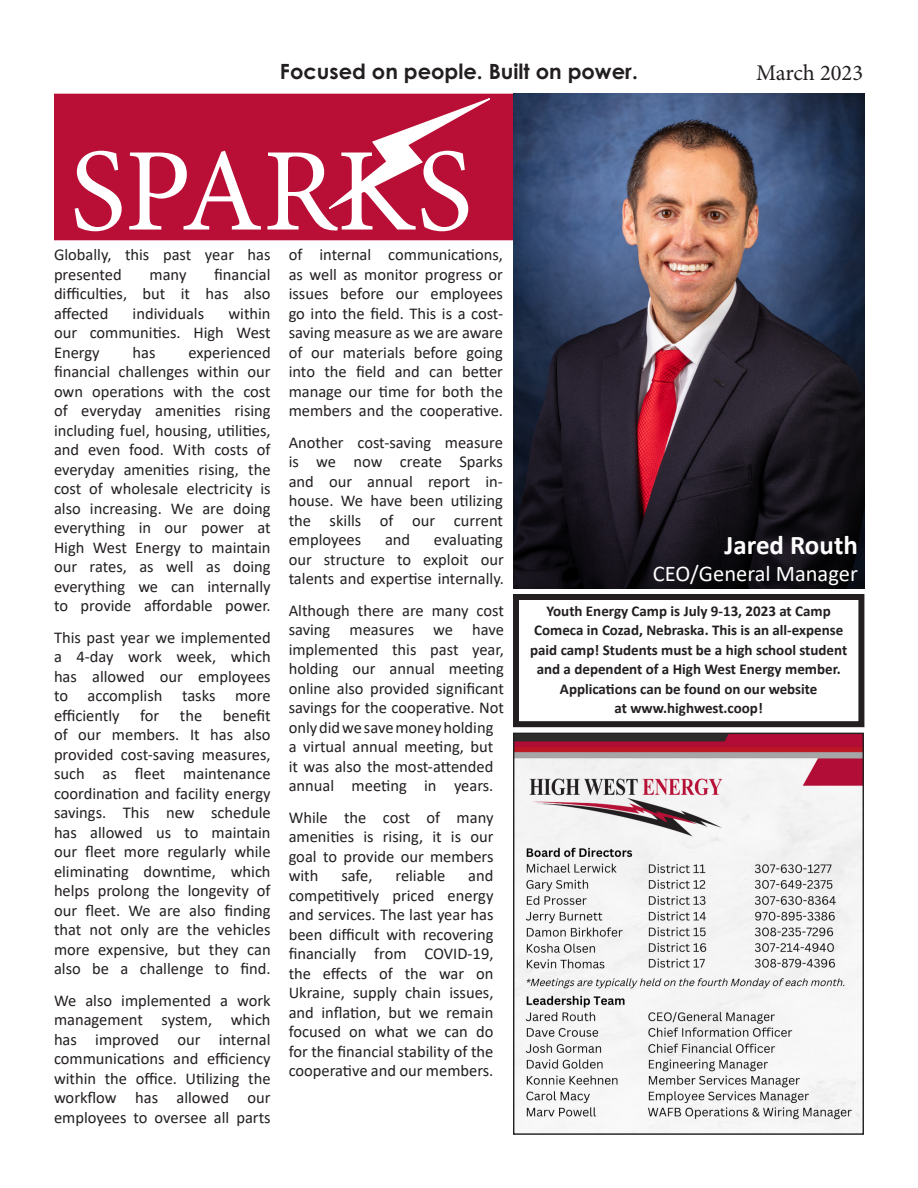
<style>
.page{position:relative;width:918px;height:1188px;background:#fff}
.page>*{position:absolute;margin:0;border:0;box-sizing:border-box;transform-origin:0 0}
.t1{font:118.5px "Minion Pro";color:#fff}
.t2{font:700 27px "Calibri";color:#fff}
.t3{font:22.5px "Calibri";color:#fff}
.t4{font:22.5px "Minion Pro";letter-spacing:-.005em;color:#231f20}
.t5{font:700 21px "Century Gothic Pro";color:#231f20}
.t6{font:16.5px/19.5px "Calibri";color:#231f20;text-align:justify}
.t7{font:700 15px/19.5px "Calibri";color:#231f20;text-align:center}
</style>
<div class="page">
<div style="left:54px;top:94px;width:810px;height:146px;background:#b90f36"></div>
<img style="left:513px;top:94px;width:351px;height:495px">
<svg style="left:327px;top:93px;width:180px;height:116px"></svg>
<img style="left:515px;top:735px;width:347px;height:398px">
<div style="left:513px;top:733px;width:351px;height:402px;border:1px solid #231f20"></div>
<div style="left:513px;top:594px;width:351px;height:133px;border:6px solid #231f20"></div>
<p class="t5" style="left:280px;top:58px;width:360px">Focused on people. Built on power.</p>
<p class="t1" style="left:70px;top:112px;width:404px">SPARKS</p>
<p class="t4" style="left:756px;top:58px;width:109px">March 2023</p>
<p class="t6" style="left:54px;top:245px;width:218px">Globally, this past year has presented</p>
<p class="t6" style="left:54px;top:264px;width:218px;text-indent:160px">financial difficulties, but it has also affected</p>
<p class="t6" style="left:150px;top:264px;width:38px">many</p>
<p class="t6" style="left:54px;top:303px;width:218px;text-indent:174px">within our communities. High West Energy</p>
<p class="t6" style="left:133px;top:303px;width:73px">individuals</p>
<p class="t6" style="left:133px;top:342px;width:25px">has</p>
<p class="t6" style="left:54px;top:342px;width:218px;text-indent:134px">experienced financial challenges within our own operations with the cost of everyday amenities rising including fuel, housing, utilities, and even food. With costs of everyday amenities rising, the cost of wholesale electricity is also increasing. We are doing everything in our power at High West Energy to maintain our rates, as well as doing everything we can internally to provide affordable power.</p>
<p class="t6" style="left:54px;top:627px;width:218px">This past year we implemented a 4-day work week, which has allowed our employees to accomplish tasks more efficiently for the benefit of our members. It has also provided cost-saving measures, such as fleet maintenance coordination and facility energy savings. This new schedule has allowed us to maintain our fleet more regularly while eliminating downtime, which helps prolong the longevity of our fleet. We are also finding that not only are the vehicles more expensive, but they can also be a challenge to find.</p>
<p class="t6" style="left:54px;top:990px;width:218px">We also implemented a work management system, which has improved our internal communications and efficiency within the office. Utilizing the workflow has allowed our employees to oversee all parts</p>
<p class="t6" style="left:289px;top:245px;width:216px">of internal communications, as well as monitor progress or issues before our employees go into the field. This is a cost&shy;saving measure as we are aware of our materials before going into the field and can better manage our time for both the members and the cooperative.</p>
<p class="t6" style="left:289px;top:432px;width:216px">Another cost-saving measure is we now create Sparks and our annual report in&shy;house. We have been utilizing the skills of our current employees</p>
<p class="t6" style="left:289px;top:530px;width:217px;text-indent:145px">evaluating our structure to exploit our talents and expertise internally.</p>
<p class="t6" style="left:289px;top:600px;width:217px;text-align:left">Although there are many cost saving measures we have implemented this past year, holding our annual meeting online also provided significant savings for the cooperative. Not only did we save money holding a virtual annual meeting, but it was also the most-attended annual meeting in years.</p>
<p class="t6" style="left:289px;top:807px;width:206px">While the cost of many amenities is rising, it is our goal to provide our members with</p>
<p class="t6" style="left:385px;top:530px;width:27px">and</p>
<p class="t6" style="left:341px;top:866px;width:33px">safe,</p>
<p class="t6" style="left:395px;top:866px;width:51px">reliable</p>
<p class="t6" style="left:289px;top:866px;width:206px;text-indent:180px">and competitively priced energy and services. The last year has been difficult with recovering financially from COVID-19, the effects of the war on Ukraine, supply chain issues, and inflation, but we remain focused on what we can do for the financial stability of the cooperative and our members.</p>
<p class="t2" style="left:725px;top:526px;width:135px">Jared Routh</p>
<p class="t3" style="left:653px;top:558px;width:207px">CEO/General Manager</p>
<p class="t7" style="left:530px;top:601px;width:319px">Youth Energy Camp is July 9-13, 2023 at Camp Comeca in Cozad, Nebraska. This is an all-expense paid camp! Students must be a high school student and a dependent of a High West Energy member.<br>Applications can be found on our website</p>
<p class="t7" style="left:615px;top:698px;width:150px">at www.highwest.coop!</p>
</div>
